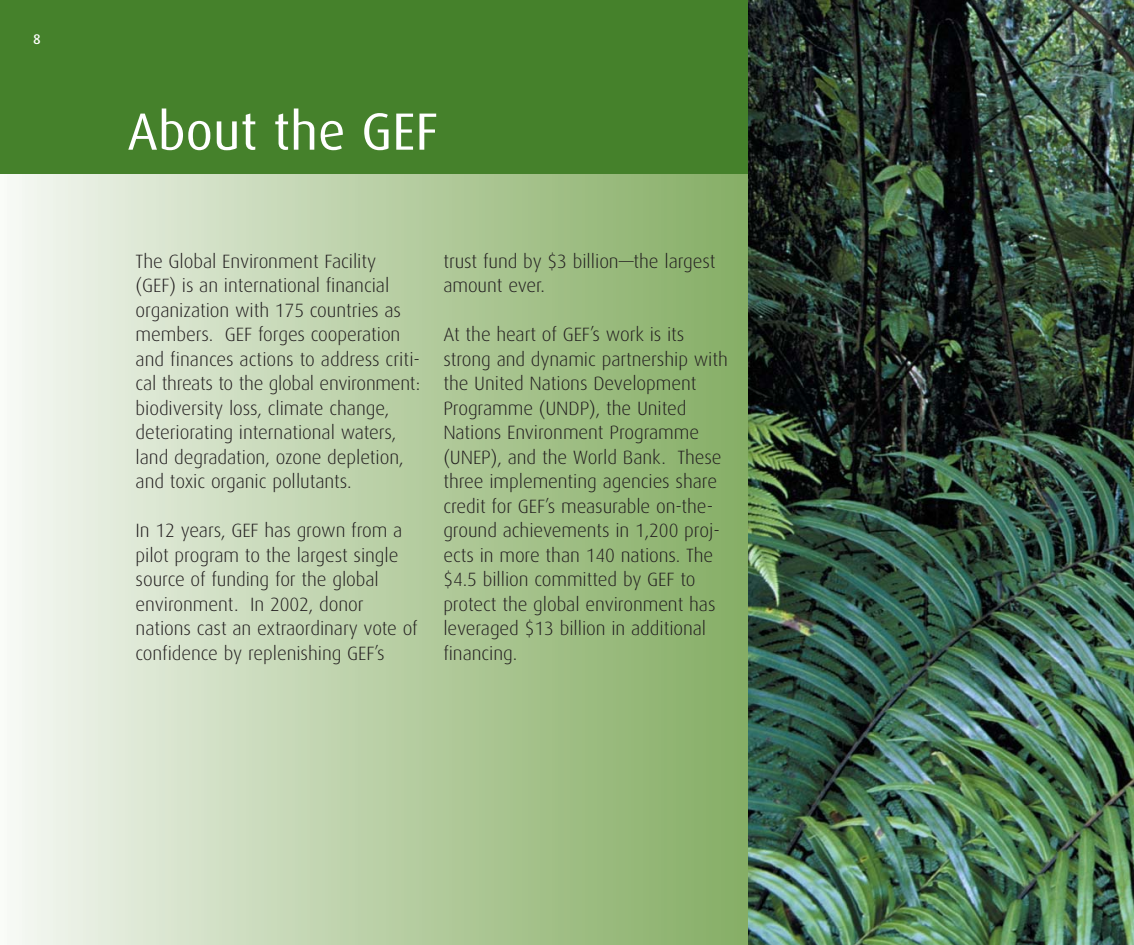
<style>
.page{position:relative;width:1134px;height:945px;background:#fff}
.page>*{position:absolute;margin:0;border:0;box-sizing:border-box;transform-origin:0 0}
.t1{font:52.5px "Dax";color:#fff}
.t2{font:300 19.25px/24.5px "Dax";letter-spacing:-.005em;color:#231f20}
.t3{font:500 14px "Dax";color:#fff}
</style>
<div class="page">
<div style="left:0;top:173px;width:752px;height:772px;background:linear-gradient(to right,#f4f7f1,#83ac61)"></div>
<div style="left:0;top:0;width:750px;height:174px;background:#45812b"></div>
<img style="left:748px;top:0;width:386px;height:945px">
<p class="t3" style="left:33px;top:33px;width:9px">8</p>
<h1 class="t1" style="left:127px;top:106px;width:312px">About the GEF</h1>
<p class="t2" style="left:136px;top:250px;width:286px">The Global Environment Facility (GEF) is an international financial organization with 175 countries as members. GEF forges cooperation and finances actions to address criti&shy;cal threats to the global environment: biodiversity loss, climate change, deteriorating international waters, land degradation, ozone depletion, and toxic organic pollutants.</p>
<p class="t2" style="left:136px;top:519px;width:284px">In 12 years, GEF has grown from a pilot program to the largest single source of funding for the global environment. In 2002, donor nations cast an extraordinary vote of confidence by replenishing GEF’s</p>
<p class="t2" style="left:443px;top:250px;width:274px">trust fund by $3 billion—the largest amount ever.</p>
<p class="t2" style="left:443px;top:323px;width:286px">At the heart of GEF’s work is its strong and dynamic partnership with the United Nations Development<br>Programme (UNDP), the United<br>Nations Environment Programme (UNEP), and the World Bank. These three implementing agencies share credit for GEF’s measurable on-the&shy;ground achievements in 1,200 proj&shy;ects in more than 140 nations. The $4.5 billion committed by GEF to protect the global environment has leveraged $13 billion in additional financing.</p>
</div>
